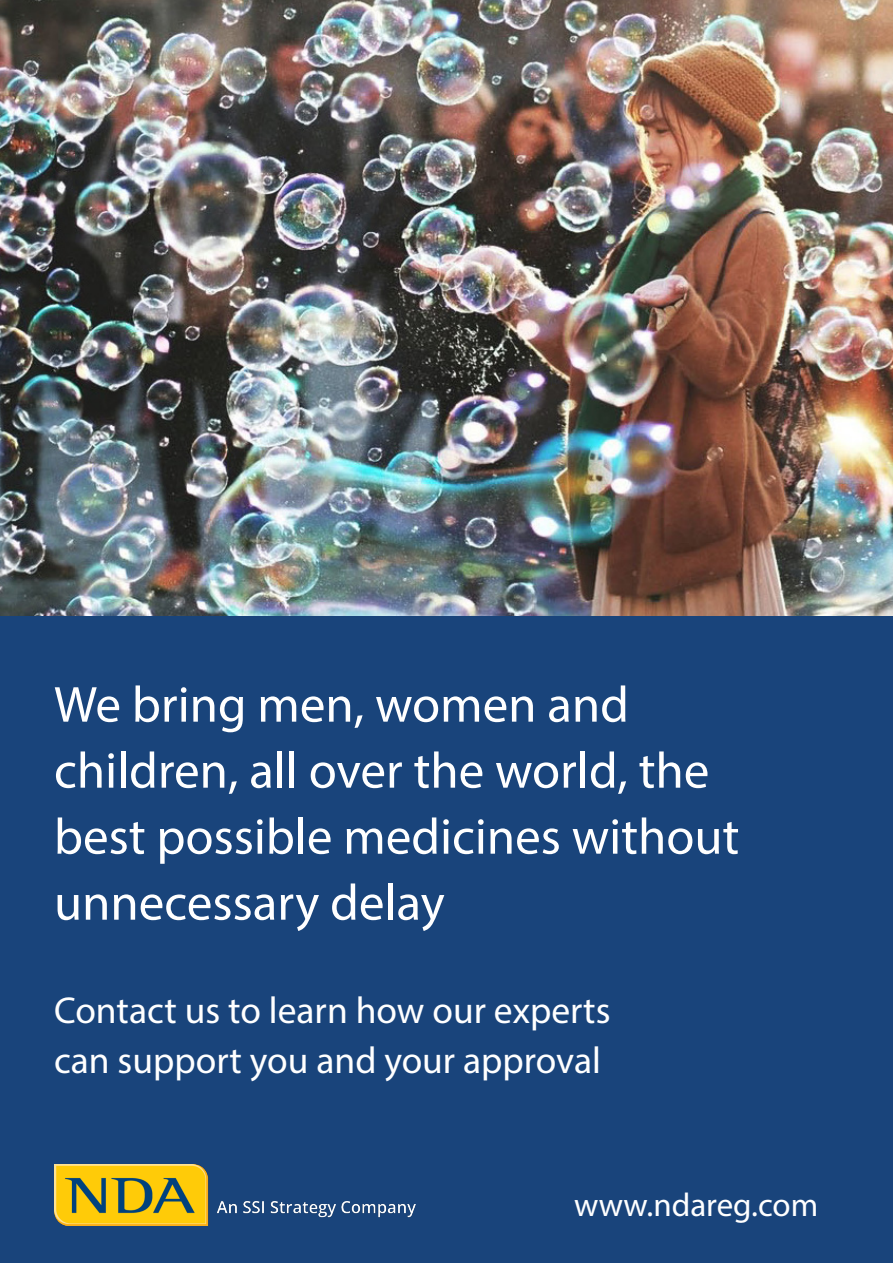
<style>
.page{position:relative;width:893px;height:1263px;background:#fff}
.page>*{position:absolute;margin:0;border:0;box-sizing:border-box;transform-origin:0 0}
.t1{font:51px/66px "Myriad Pro";color:#fff}
.t2{font:37.5px/49.5px "Myriad Pro";color:#fff}
.t3{font:33px "Myriad Pro";color:#fff}
</style>
<div class="page">
<img style="left:0;top:0;width:893px;height:617px">
<div style="left:0;top:617px;width:893px;height:646px;background:#19447b"></div>
<img style="left:54px;top:1164px;width:362px;height:61px">
<p class="t1" style="left:54px;top:671px;width:687px">We bring men, women and children, all over the world, the best possible medicines without unnecessary delay</p>
<p class="t2" style="left:54px;top:985px;width:558px">Contact us to learn how our experts can support you and your approval</p>
<p class="t3" style="left:574px;top:1184px;width:246px">www.ndareg.com</p>
</div>
